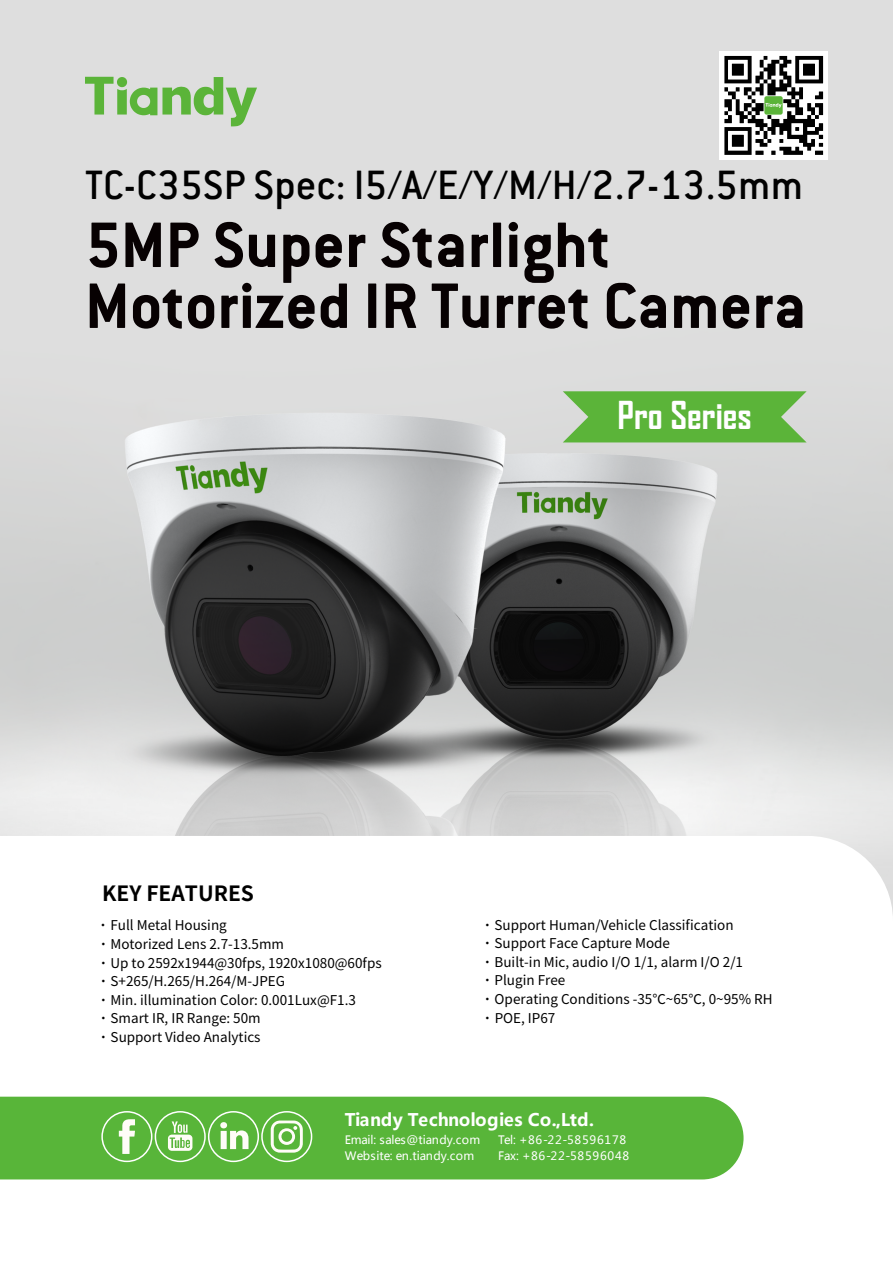
<style>
.page{position:relative;width:893px;height:1263px;background:#fff}
.page>*{position:absolute;margin:0;border:0;box-sizing:border-box;transform-origin:0 0}
.t1{font:700 70.5px/60.9px "Conduit ITC Std";color:#070102}
.t2{font:500 45px "Conduit ITC";color:#010101}
.t3{font:700 36.9px "Agency FB";color:#fff}
.t4{font:700 21px "Source Han Sans CN";color:#000}
.t5{font:700 17.25px "Microsoft Ya Hei";letter-spacing:.005em;color:#fff}
.t6{font:13.5px/18.6px "Source Han Sans CN";color:#000}
.t7{font:11.55px/15.8px "Microsoft Ya Hei";letter-spacing:.015em;color:#fff}
.t8{font:11.55px/16px "Microsoft Ya Hei";letter-spacing:.065em;color:#fff}
.s1{font-weight:700}
</style>
<div class="page">
<img style="left:0;top:0;width:893px;height:914px">
<div style="left:0;top:1097px;width:743px;height:82px;background:#58b539"></div>
<div style="left:101px;top:1111px;width:51px;height:51px;border:2px solid #fff;border-radius:50%"></div>
<svg style="left:119px;top:1119px;width:16px;height:35px"></svg>
<div style="left:155px;top:1111px;width:51px;height:51px;border:2px solid #fff;border-radius:50%"></div>
<svg style="left:168px;top:1121px;width:24px;height:30px"></svg>
<div style="left:208px;top:1111px;width:51px;height:51px;border:2px solid #fff;border-radius:50%"></div>
<svg style="left:220px;top:1122px;width:28px;height:27px"></svg>
<div style="left:261px;top:1111px;width:51px;height:51px;border:2px solid #fff;border-radius:50%"></div>
<svg style="left:271px;top:1120px;width:32px;height:33px"></svg>
<svg style="left:85px;top:77px;width:172px;height:49px;background:#abcd9e"></svg>
<svg style="left:563px;top:391px;width:243px;height:51px;background:#68b84a"></svg>
<div style="left:719px;top:51px;width:109px;height:109px;background:#fff"></div>
<svg style="left:724px;top:56px;width:99px;height:99px"></svg>
<h2 class="t2" style="left:85px;top:158px;width:719px">TC-C35SP Spec: I5/A/E/Y/M/H/2.7-13.5mm</h2>
<h1 class="t1" style="left:85px;top:213px;width:723px">5MP Super Starlight<br>Motorized IR Turret Camera</h1>
<h3 class="t3" style="left:617px;top:393px;width:136px">Pro Series</h3>
<h3 class="t4" style="left:102px;top:882px;width:153px">KEY FEATURES</h3>
<p class="t6" style="left:99px;top:916px;width:284px"><span class="s1">·</span> Full Metal Housing<br><span class="s1">·</span> Motorized Lens 2.7-13.5mm<br><span class="s1">·</span> Up to 2592x1944@30fps, 1920x1080@60fps <span class="s1">·</span> S+265/H.265/H.264/M-JPEG<br><span class="s1">·</span> Min. illumination Color: 0.001Lux@F1.3<br><span class="s1">·</span> Smart IR, IR Range: 50m<br><span class="s1">·</span> Support Video Analytics</p>
<p class="t6" style="left:483px;top:916px;width:291px"><span class="s1">·</span> Support Human/Vehicle Classification<br><span class="s1">·</span> Support Face Capture Mode<br><span class="s1">·</span> Built-in Mic, audio I/O 1/1, alarm I/O 2/1<br><span class="s1">·</span> Plugin Free<br><span class="s1">·</span> Operating Conditions -35℃~65℃, 0~95% RH <span class="s1">·</span> POE, IP67</p>
<p class="t5" style="left:345px;top:1108px;width:251px">Tiandy Technologies Co.,Ltd.</p>
<p class="t7" style="left:345px;top:1131px;width:137px">Email: sales@tiandy.com<br>Website: en.tiandy.com</p>
<p class="t8" style="left:498px;top:1131px;width:133px">Tel: +86-22-58596178<br>Fax: +86-22-58596048</p>
</div>
